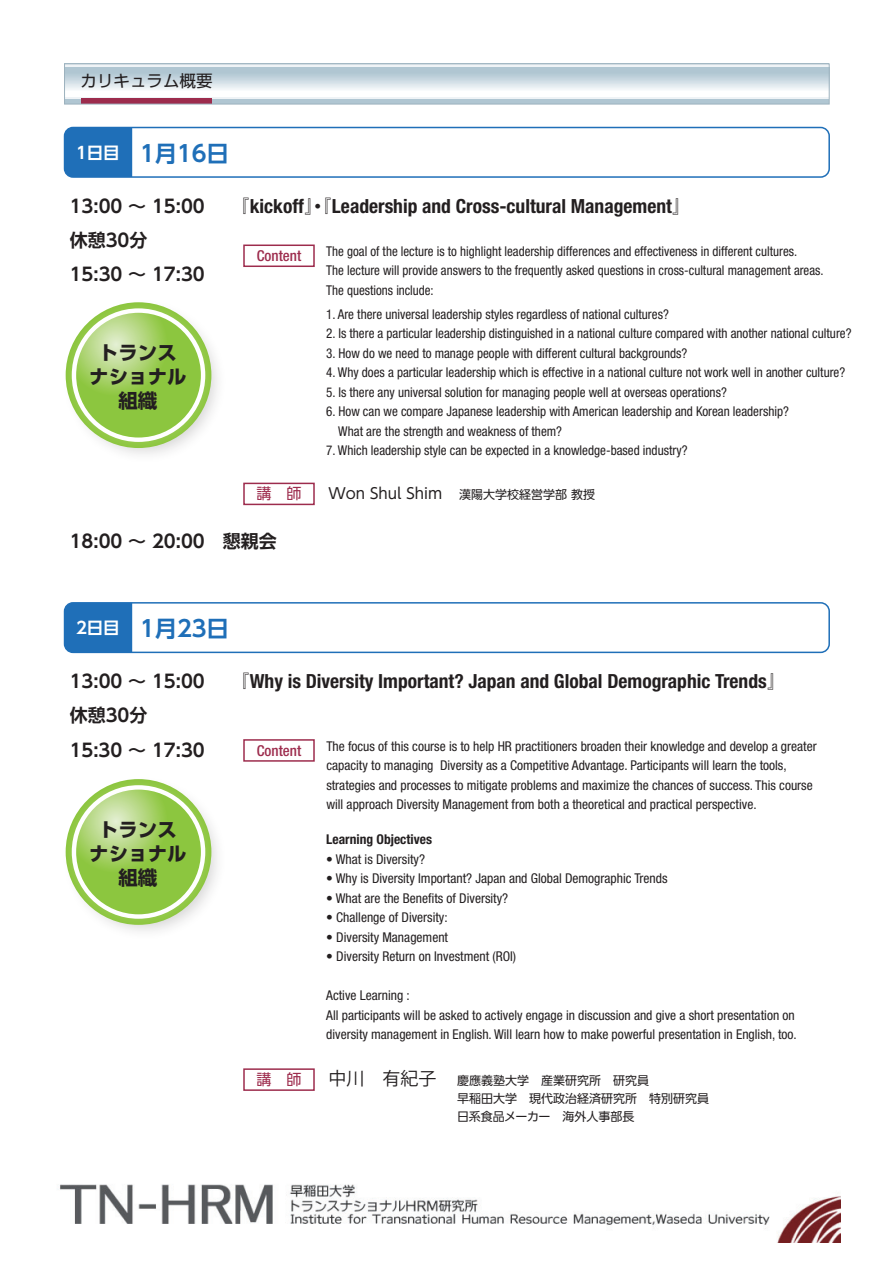
<style>
.page{position:relative;width:893px;height:1263px;background:#fff}
.page>*{position:absolute;margin:0;border:0;box-sizing:border-box;transform-origin:0 0}
.t1{font:700 22.5px "UD Shin Go Pro De";letter-spacing:-.005em;color:#1f6fb8}
.t2{font:700 condensed 19.5px "Helvetica Neue LT Std";color:#231f20}
.t3{font:700 19.5px/24px "UD Shin Go Pro";color:#231f20;text-align:center}
.t4{font:700 18px/34.5px "UD Shin Go Pro De";color:#231f20}
.t5{font:16.5px "UD Shin Go Pro";color:#231f20}
.t6{font:15px "UD Shin Go Pro";color:#231f20}
.t7{font:500 condensed 15px "Helvetica Neue LT Std";color:#9d2c4d}
.t8{font:15px "UD Shin Go Pro";color:#9d2c4d}
.t9{font:condensed 13.5px/19.5px "Helvetica Neue LT Std";color:#231f20}
.t10{font:condensed 13.5px/19.5px "Helvetica Neue LT Std";color:#231f20;scale:.96 1}
.t11{font:700 condensed 13.5px "Helvetica Neue LT Std";color:#231f20}
.t12{font:12px/18px "UD Shin Go Pro";color:#231f20}
.s1{font-size:16.5px;color:#fff}
.s2{font-family:"UD Shin Go Pro De";font-stretch:normal;font-size:18px}
.s3{font-size:12px}
.s4{font-family:"Koz Go Pr 6 N";font-size:18px}
</style>
<div class="page">
<div style="left:64px;top:127px;width:766px;height:51px;border:2px solid #1f6fb8;border-radius:9px"></div>
<div style="left:65px;top:127px;width:67px;height:50px;background:#1f6fb8"></div>
<div style="left:65px;top:64px;width:764px;height:40px;background:#b0c6d2"></div>
<div style="left:65px;top:64px;width:764px;height:35px;background:linear-gradient(to right,#f7f9fa,#f7f9fb)"></div>
<svg style="left:66px;top:67px;width:761px;height:29px"></svg>
<div style="left:81px;top:99px;width:131px;height:5px;background:#9d2c4d"></div>
<div style="left:64px;top:64px;width:765px;height:40px;border:1px solid #9db2be"></div>
<img style="left:65px;top:352px;width:153px;height:102px">
<svg style="left:66px;top:302px;width:145px;height:146px"></svg>
<svg style="left:76px;top:313px;width:125px;height:124px;background:#9dcd5b"></svg>
<div style="left:243px;top:483px;width:72px;height:22px;border:2px solid #9d2c4d"></div>
<div style="left:64px;top:602px;width:766px;height:51px;border:2px solid #1f6fb8;border-radius:9px"></div>
<div style="left:65px;top:603px;width:67px;height:49px;background:#1f6fb8"></div>
<div style="left:243px;top:739px;width:72px;height:23px;border:2px solid #9d2c4d"></div>
<div style="left:243px;top:1068px;width:72px;height:23px;border:2px solid #9d2c4d"></div>
<img style="left:60px;top:1184px;width:780px;height:58px">
<img style="left:65px;top:829px;width:152px;height:102px">
<svg style="left:66px;top:779px;width:145px;height:146px"></svg>
<svg style="left:76px;top:789px;width:125px;height:125px;background:#9ecd5c"></svg>
<div style="left:243px;top:244px;width:72px;height:23px;border:2px solid #9d2c4d"></div>
<p class="t5" style="left:81px;top:68px;width:134px">カリキュラム概要</p>
<h1 class="t1" style="left:76px;top:135px;width:155px"><span class="s1">1日目</span> 1月16日</h1>
<h3 class="t4" style="left:70px;top:189px;width:137px">13:00 ～ 15:00</h3>
<h2 class="t2" style="left:231px;top:194px;width:461px"><span class="s2">『</span>kickoff<span class="s2">』・『</span>Leadership and Cross-cultural Management<span class="s2">』</span></h2>
<h3 class="t4" style="left:70px;top:222px;width:137px">休憩30分<br>15:30 ～ 17:30</h3>
<p class="t10" style="left:326px;top:241px;width:519px">The goal of the lecture is to highlight leadership differences and effectiveness in different cultures.<br>The lecture will provide answers to the frequently asked questions in cross-cultural management areas.<br>The questions include:</p>
<p class="t9" style="left:326px;top:304px;width:344px">1. Are there universal leadership styles regardless of national cultures?</p>
<p class="t9" style="left:326px;top:324px;width:527px">2. Is there a particular leadership distinguished in a national culture compared with another national culture?</p>
<p class="t9" style="left:326px;top:343px;width:363px">3. How do we need to manage people with different cultural backgrounds?</p>
<p class="t9" style="left:326px;top:363px;width:520px">4. Why does a particular leadership which is effective in a national culture not work well in another culture?</p>
<p class="t9" style="left:326px;top:382px;width:402px">5. Is there any universal solution for managing people well at overseas operations?</p>
<p class="t9" style="left:338px;top:402px;width:452px;text-indent:-12px">6. How can we compare Japanese leadership with American leadership and Korean leadership?<br>What are the strength and weakness of them?</p>
<p class="t9" style="left:326px;top:441px;width:363px">7. Which leadership style can be expected in a knowledge-based industry?</p>
<p class="t7" style="left:257px;top:247px;width:46px">Content</p>
<h2 class="t3" style="left:89px;top:340px;width:99px">トランスナショナル組織</h2>
<p class="t8" style="left:256px;top:482px;width:46px">講　師</p>
<h3 class="t4" style="left:70px;top:523px;width:209px">18:00 ～ 20:00 懇親会</h3>
<p class="t6" style="left:328px;top:482px;width:268px">Won Shul Shim <span class="s3">漢陽大学校経営学部 教授</span></p>
<h1 class="t1" style="left:76px;top:610px;width:155px"><span class="s1">2日目</span> 1月23日</h1>
<h3 class="t4" style="left:70px;top:664px;width:137px">13:00 ～ 15:00</h3>
<h2 class="t2" style="left:231px;top:669px;width:556px"><span class="s2">『</span>Why is Diversity Important? Japan and Global Demographic Trends<span class="s2">』</span></h2>
<h3 class="t4" style="left:70px;top:698px;width:137px">休憩30分<br>15:30 ～ 17:30</h3>
<p class="t9" style="left:326px;top:736px;width:492px">The focus of this course is to help HR practitioners broaden their knowledge and develop a greater capacity to managing Diversity as a Competitive Advantage. Participants will learn the tools, strategies and processes to mitigate problems and maximize the chances of success. This course will approach Diversity Management from both a theoretical and practical perspective.</p>
<p class="t7" style="left:257px;top:742px;width:46px">Content</p>
<h2 class="t3" style="left:89px;top:817px;width:99px">トランスナショナル組織</h2>
<p class="t8" style="left:256px;top:1067px;width:46px">講　師</p>
<p class="t11" style="left:326px;top:831px;width:107px">Learning Objectives</p>
<p class="t9" style="left:326px;top:849px;width:100px">• What is Diversity?</p>
<p class="t9" style="left:326px;top:869px;width:343px">• Why is Diversity Important? Japan and Global Demographic Trends</p>
<p class="t9" style="left:326px;top:888px;width:183px">• What are the Benefits of Diversity?</p>
<p class="t9" style="left:326px;top:908px;width:123px">• Challenge of Diversity:</p>
<p class="t9" style="left:326px;top:927px;width:123px">• Diversity Management</p>
<p class="t9" style="left:326px;top:947px;width:191px">• Diversity Return on Investment (ROI)</p>
<p class="t9" style="left:326px;top:986px;width:472px">Active Learning :<br>All participants will be asked to actively engage in discussion and give a short presentation on diversity management in English. Will learn how to make powerful presentation in English, too.</p>
<p class="t12" style="left:457px;top:1071px;width:254px;text-indent:-129px"><span class="s4">中川　有紀子</span> 慶應義塾大学　産業研究所　研究員<br>早稲田大学　現代政治経済研究所　特別研究員日系食品メーカー　海外人事部長</p>
</div>
